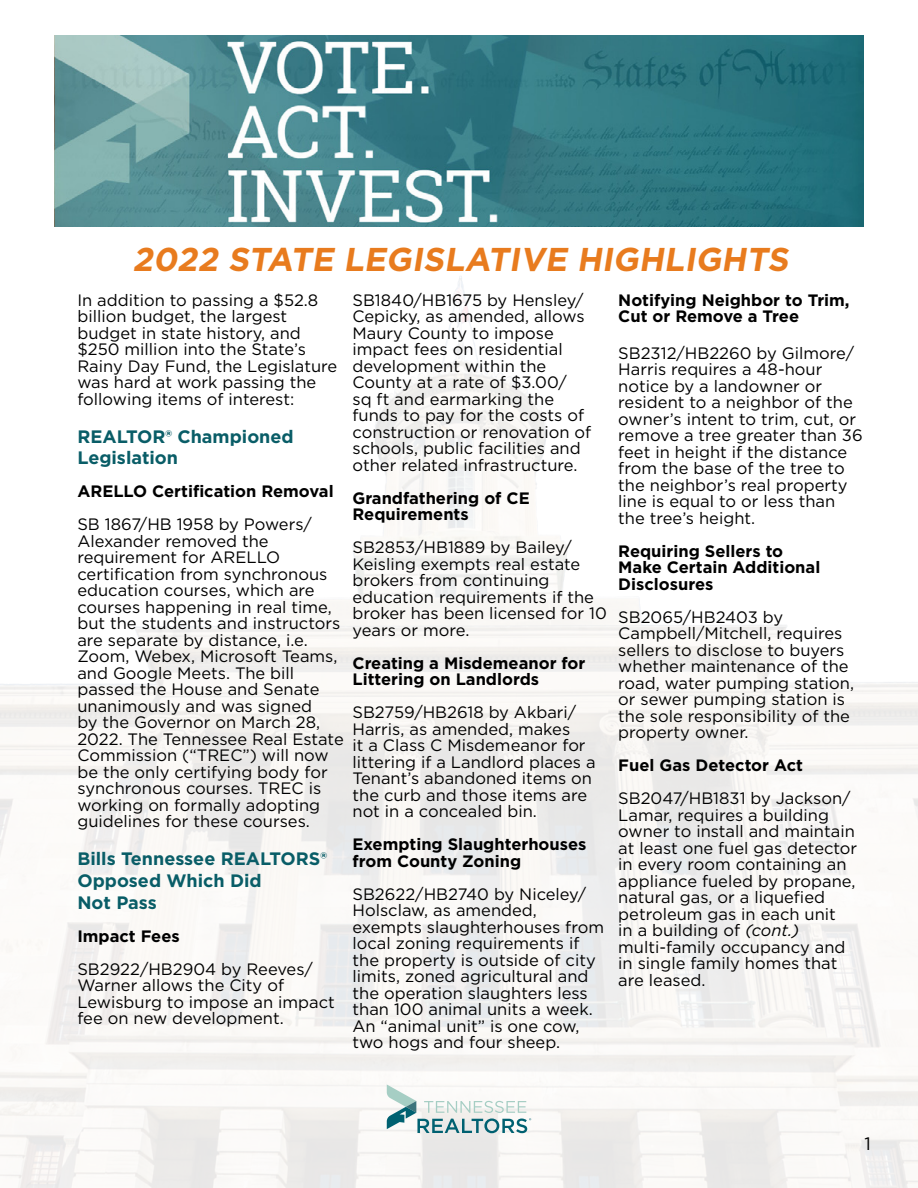
<style>
.page{position:relative;width:918px;height:1188px;background:#fff}
.page>*{position:absolute;margin:0;border:0;box-sizing:border-box;transform-origin:0 0}
.t1{font:italic 700 33px "Gotham";color:#e87b1e}
.t2{font:700 18px/21.6px "Gotham";color:#095d67}
.t3{font:18px "Gotham";color:#000}
.t4{font:16.5px/16.5px "Gotham";color:#000}
.t5{font:700 16.5px/16.5px "Gotham";color:#000}
.s1{font-style:italic}
</style>
<div class="page">
<img style="left:0;top:226px;width:918px;height:962px">
<img style="left:54px;top:35px;width:810px;height:191px">
<svg style="left:387px;top:1084px;width:144px;height:49px"></svg>
<h1 class="t1" style="left:133px;top:238px;width:664px">2022 STATE LEGISLATIVE HIGHLIGHTS</h1>
<p class="t4" style="left:77px;top:291px;width:261px">In addition to passing a $52.8 billion budget, the largest budget in state history, and $250 million into the State’s<br>Rainy Day Fund, the Legislature was hard at work passing the following items of interest:</p>
<p class="t2" style="left:77px;top:426px;width:218px">REALTOR® Championed<br>Legislation</p>
<p class="t5" style="left:77px;top:483px;width:258px">ARELLO Certification Removal</p>
<p class="t4" style="left:77px;top:516px;width:268px">SB 1867/HB 1958 by Powers/<br>Alexander removed the requirement for ARELLO certification from synchronous education courses, which are courses happening in real time, but the students and instructors are separate by distance, i.e.<br>Zoom, Webex, Microsoft Teams, and Google Meets. The bill passed the House and Senate unanimously and was signed<br>by the Governor on March 28,<br>2022. The Tennessee Real Estate<br>Commission (“TREC”) will now be the only certifying body for synchronous courses. TREC is working on formally adopting guidelines for these courses.</p>
<p class="t2" style="left:77px;top:848px;width:251px">Bills Tennessee REALTORS®<br>Opposed Which Did<br>Not Pass</p>
<p class="t5" style="left:77px;top:928px;width:104px">Impact Fees</p>
<p class="t4" style="left:77px;top:960px;width:259px">SB2922/HB2904 by Reeves/<br>Warner allows the City of<br>Lewisburg to impose an impact fee on new development.</p>
<p class="t4" style="left:353px;top:291px;width:240px">SB1840/HB1675 by Hensley/<br>Cepicky, as amended, allows<br>Maury County to impose impact fees on residential development within the<br>County at a rate of $3.00/<br>sq ft and earmarking the funds to pay for the costs of construction or renovation of schools, public facilities and other related infrastructure.</p>
<p class="t5" style="left:353px;top:490px;width:179px">Grandfathering of CE<br>Requirements</p>
<p class="t4" style="left:353px;top:539px;width:256px">SB2853/HB1889 by Bailey/<br>Keisling exempts real estate brokers from continuing education requirements if the broker has been licensed for 10 years or more.</p>
<p class="t5" style="left:353px;top:655px;width:235px">Creating a Misdemeanor for<br>Littering on Landlords</p>
<p class="t4" style="left:353px;top:704px;width:245px">SB2759/HB2618 by Akbari/<br>Harris, as amended, makes<br>it a Class C Misdemeanor for littering if a Landlord places a<br>Tenant’s abandoned items on the curb and those items are not in a concealed bin.</p>
<p class="t5" style="left:353px;top:836px;width:236px">Exempting Slaughterhouses from County Zoning</p>
<p class="t4" style="left:353px;top:885px;width:253px">SB2622/HB2740 by Niceley/<br>Holsclaw, as amended, exempts slaughterhouses from local zoning requirements if the property is outside of city limits, zoned agricultural and the operation slaughters less than 100 animal units a week.<br>An “animal unit” is one cow, two hogs and four sheep.</p>
<p class="t5" style="left:618px;top:292px;width:233px">Notifying Neighbor to Trim,<br>Cut or Remove a Tree</p>
<p class="t4" style="left:618px;top:344px;width:246px">SB2312/HB2260 by Gilmore/<br>Harris requires a 48-hour notice by a landowner or resident to a neighbor of the owner’s intent to trim, cut, or remove a tree greater than 36 feet in height if the distance from the base of the tree to the neighbor’s real property line is equal to or less than the tree’s height.</p>
<p class="t5" style="left:618px;top:542px;width:204px">Requiring Sellers to<br>Make Certain Additional<br>Disclosures</p>
<p class="t4" style="left:618px;top:608px;width:237px">SB2065/HB2403 by<br>Campbell/Mitchell, requires sellers to disclose to buyers whether maintenance of the road, water pumping station, or sewer pumping station is the sole responsibility of the property owner.</p>
<p class="t5" style="left:618px;top:757px;width:186px">Fuel Gas Detector Act</p>
<p class="t4" style="left:618px;top:790px;width:240px">SB2047/HB1831 by Jackson/<br>Lamar, requires a building owner to install and maintain at least one fuel gas detector in every room containing an appliance fueled by propane, natural gas, or a liquefied petroleum gas in each unit<br>in a building of <span class="s1">(cont.) </span>multi-family occupancy and in single family homes that are leased.</p>
<p class="t3" style="left:865px;top:1133px;width:8px">1</p>
</div>
